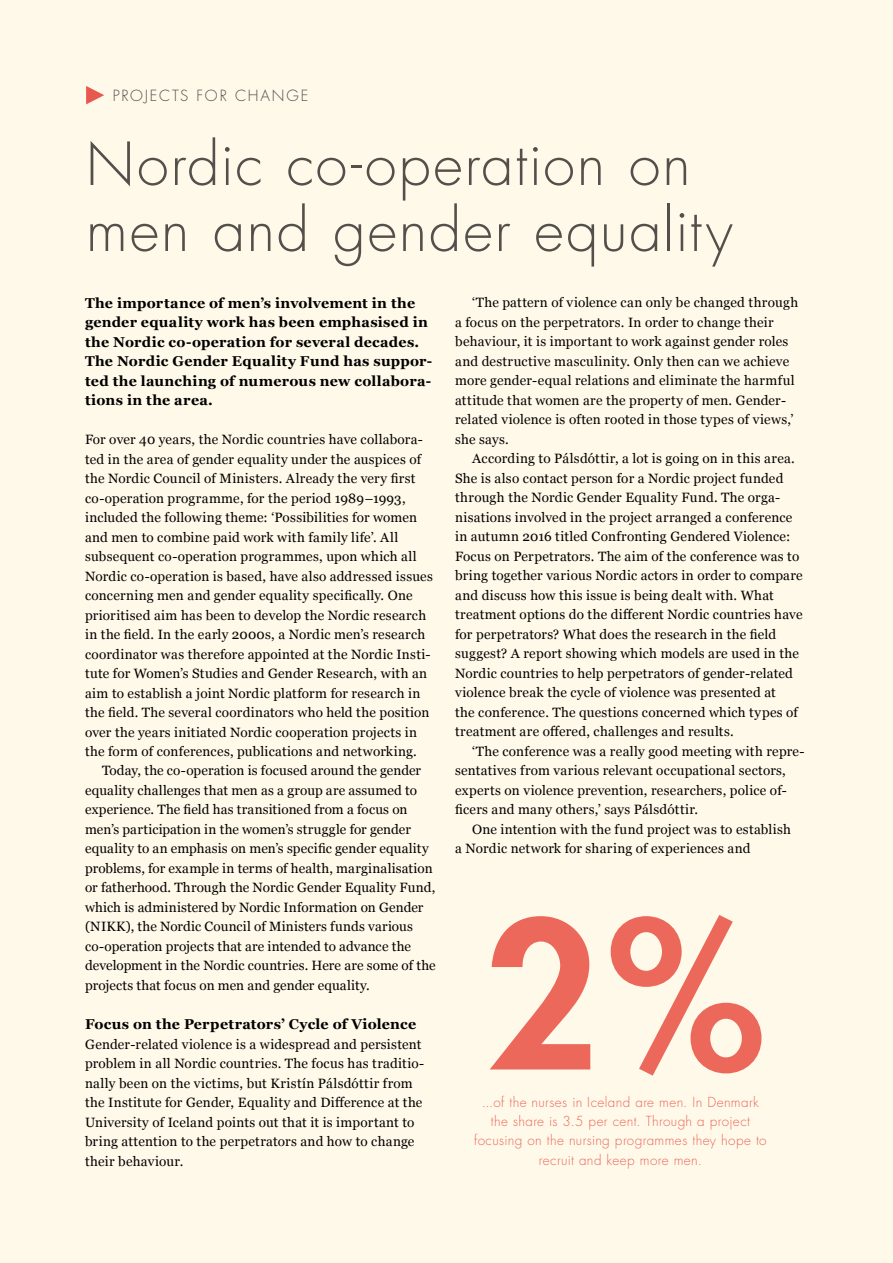
<style>
.page{position:relative;width:893px;height:1263px;background:#fff9e9}
.page>*{position:absolute;margin:0;border:0;box-sizing:border-box;transform-origin:0 0}
.t1{font:800 198.15px "Futura Std";color:#eb685b}
.t2{font:300 57.75px/66px "Futura Std";letter-spacing:.03em;color:#53504c}
.t3{font:300 15px "Futura Std";letter-spacing:.12em;color:#53504c}
.t4{font:700 14.25px/19.5px "Georgia";letter-spacing:.015em;color:#000}
.t5{font:13.5px/19.5px "Georgia";letter-spacing:.015em;color:#000}
.t6{font:300 13.5px/19.2px "Futura Std";letter-spacing:.03em;color:#eb685b;text-align:center}
</style>
<div class="page">
<svg style="left:86px;top:86px;width:18px;height:18px"></svg>
<p class="t3" style="left:113px;top:86px;width:136px">Projects for change</p>
<h2 class="t2" style="left:86px;top:133px;width:648px">Nordic co-operation on men and gender equality</h2>
<p class="t4" style="left:85px;top:292px;width:349px">The importance of men’s involvement in the gender equality work has been emphasised in the Nordic co-operation for several decades.<br>The Nordic Gender Equality Fund has suppor&shy;ted the launching of numerous new collabora&shy;tions in the area.</p>
<p class="t5" style="left:85px;top:429px;width:349px">For over 40 years, the Nordic countries have collabora&shy;ted in the area of gender equality under the auspices of the Nordic Council of Ministers. Already the very first co-operation programme, for the period 1989–1993, included the following theme: ‘Possibilities for women and men to combine paid work with family life’. All subsequent co-operation programmes, upon which all Nordic co-operation is based, have also addressed issues concerning men and gender equality specifically. One prioritised aim has been to develop the Nordic research in the field. In the early 2000s, a Nordic men’s research coordinator was therefore appointed at the Nordic Insti&shy;tute for Women’s Studies and Gender Research, with an aim to establish a joint Nordic platform for research in the field. The several coordinators who held the position over the years initiated Nordic cooperation projects in the form of conferences, publications and networking.</p>
<p class="t5" style="left:85px;top:760px;width:352px;text-indent:17px">Today, the co-operation is focused around the gender equality challenges that men as a group are assumed to experience. The field has transitioned from a focus on men’s participation in the women’s struggle for gender equality to an emphasis on men’s specific gender equality problems, for example in terms of health, marginalisation or fatherhood. Through the Nordic Gender Equality Fund, which is administered by Nordic Information on Gender (NIKK), the Nordic Council of Ministers funds various co-operation projects that are intended to advance the development in the Nordic countries. Here are some of the projects that focus on men and gender equality.</p>
<p class="t4" style="left:85px;top:1014px;width:333px">Focus on the Perpetrators’ Cycle of Violence</p>
<p class="t5" style="left:85px;top:1034px;width:341px">Gender-related violence is a widespread and persistent problem in all Nordic countries. The focus has traditio&shy;nally been on the victims, but Kristín Pálsdóttir from the Institute for Gender, Equality and Difference at the University of Iceland points out that it is important to bring attention to the perpetrators and how to change their behaviour.</p>
<p class="t5" style="left:455px;top:292px;width:345px;text-indent:17px">‘The pattern of violence can only be changed through a focus on the perpetrators. In order to change their behaviour, it is important to work against gender roles and destructive masculinity. Only then can we achieve more gender-equal relations and eliminate the harmful attitude that women are the property of men. Gender&shy;related violence is often rooted in those types of views,’ she says.</p>
<p class="t5" style="left:455px;top:448px;width:349px;text-indent:17px">According to Pálsdóttir, a lot is going on in this area.<br>She is also contact person for a Nordic project funded through the Nordic Gender Equality Fund. The orga&shy;nisations involved in the project arranged a conference in autumn 2016 titled Confronting Gendered Violence:<br>Focus on Perpetrators. The aim of the conference was to bring together various Nordic actors in order to compare and discuss how this issue is being dealt with. What treatment options do the different Nordic countries have for perpetrators? What does the research in the field suggest? A report showing which models are used in the Nordic countries to help perpetrators of gender-related violence break the cycle of violence was presented at<br>the conference. The questions concerned which types of treatment are offered, challenges and results.</p>
<p class="t5" style="left:455px;top:741px;width:351px;text-indent:17px">‘The conference was a really good meeting with repre&shy;sentatives from various relevant occupational sectors, experts on violence prevention, researchers, police of&shy;ficers and many others,’ says Pálsdóttir.</p>
<p class="t5" style="left:455px;top:819px;width:337px;text-indent:17px">One intention with the fund project was to establish a Nordic network for sharing of experiences and</p>
<h1 class="t1" style="left:484px;top:871px;width:280px">2%</h1>
<p class="t6" style="left:474px;top:1112px;width:294px">the share is 3.5 per cent. Through a project focusing on the nursing programmes they hope to recruit and keep more men.</p>
<p class="t6" style="left:482px;top:1093px;width:279px">...of the nurses in Iceland are men. In Denmark</p>
</div>
